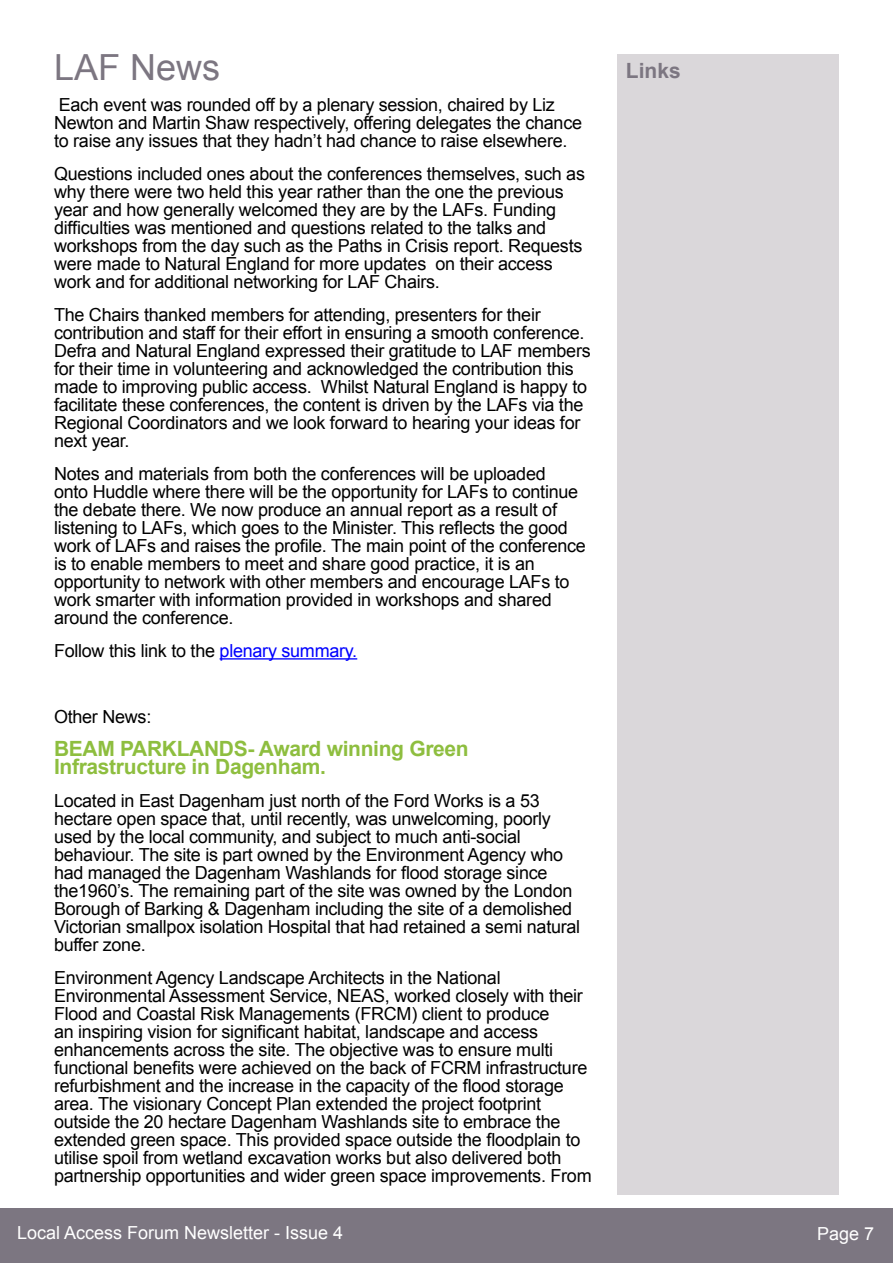
<style>
.page{position:relative;width:893px;height:1263px;background:#fff}
.page>*{position:absolute;margin:0;border:0;box-sizing:border-box;transform-origin:0 0}
.t1{font:36px "Arial";color:#7c7681}
.t2{font:700 21px/18px "Arial";letter-spacing:-.015em;color:#8ebe3f}
.t3{font:700 21px "Arial";color:#7c7681}
.t4{font:18px/18px "Arial";letter-spacing:-.015em;color:#000}
.t5{font:18px "Arial";color:#fff}
.s1{color:#00f}
</style>
<div class="page">
<div style="left:0;top:1209px;width:893px;height:54px;background:#7c7681"></div>
<div style="left:617px;top:54px;width:222px;height:1141px;background:#dad7da"></div>
<hr style="left:220px;top:658px;width:137px;height:1px;background:#00f">
<h1 class="t1" style="left:54px;top:44px;width:168px">LAF News</h1>
<p class="t3" style="left:626px;top:56px;width:56px">Links</p>
<p class="t4" style="left:54px;top:96px;width:530px">Each event was rounded off by a plenary session, chaired by Liz<br>Newton and Martin Shaw respectively, offering delegates the chance to raise any issues that they hadn’t had chance to raise elsewhere.</p>
<p class="t4" style="left:54px;top:165px;width:533px">Questions included ones about the conferences themselves, such as why there were two held this year rather than the one the previous year and how generally welcomed they are by the LAFs. Funding difficulties was mentioned and questions related to the talks and workshops from the day such as the Paths in Crisis report. Requests were made to Natural England for more updates on their access work and for additional networking for LAF Chairs.</p>
<p class="t4" style="left:54px;top:306px;width:538px">The Chairs thanked members for attending, presenters for their contribution and staff for their effort in ensuring a smooth conference.<br>Defra and Natural England expressed their gratitude to LAF members for their time in volunteering and acknowledged the contribution this made to improving public access. Whilst Natural England is happy to facilitate these conferences, the content is driven by the LAFs via the Regional Coordinators and we look forward to hearing your ideas for next year.</p>
<p class="t4" style="left:54px;top:465px;width:533px">Notes and materials from both the conferences will be uploaded<br>onto Huddle where there will be the opportunity for LAFs to continue the debate there. We now produce an annual report as a result of listening to LAFs, which goes to the Minister. This reflects the good work of LAFs and raises the profile. The main point of the conference is to enable members to meet and share good practice, it is an opportunity to network with other members and encourage LAFs to work smarter with information provided in workshops and shared around the conference.</p>
<p class="t4" style="left:54px;top:642px;width:305px">Follow this link to the <span class="s1">plenary summary.</span></p>
<p class="t4" style="left:54px;top:708px;width:99px">Other News:</p>
<p class="t2" style="left:54px;top:740px;width:416px">BEAM PARKLANDS- Award winning Green<br>Infrastructure in Dagenham.</p>
<p class="t4" style="left:54px;top:792px;width:528px">Located in East Dagenham just north of the Ford Works is a 53 hectare open space that, until recently, was unwelcoming, poorly used by the local community, and subject to much anti-social behaviour. The site is part owned by the Environment Agency who had managed the Dagenham Washlands for flood storage since the1960’s. The remaining part of the site was owned by the London Borough of Barking &amp; Dagenham including the site of a demolished Victorian smallpox isolation Hospital that had retained a semi natural buffer zone.</p>
<p class="t4" style="left:54px;top:969px;width:539px">Environment Agency Landscape Architects in the National Environmental Assessment Service, NEAS, worked closely with their Flood and Coastal Risk Managements (FRCM) client to produce<br>an inspiring vision for significant habitat, landscape and access enhancements across the site. The objective was to ensure multi functional benefits were achieved on the back of FCRM infrastructure refurbishment and the increase in the capacity of the flood storage area. The visionary Concept Plan extended the project footprint outside the 20 hectare Dagenham Washlands site to embrace the extended green space. This provided space outside the floodplain to utilise spoil from wetland excavation works but also delivered both partnership opportunities and wider green space improvements. From</p>
<p class="t5" style="left:17px;top:1221px;width:328px">Local Access Forum Newsletter - Issue 4</p>
<p class="t5" style="left:817px;top:1221px;width:59px">Page 7</p>
</div>
